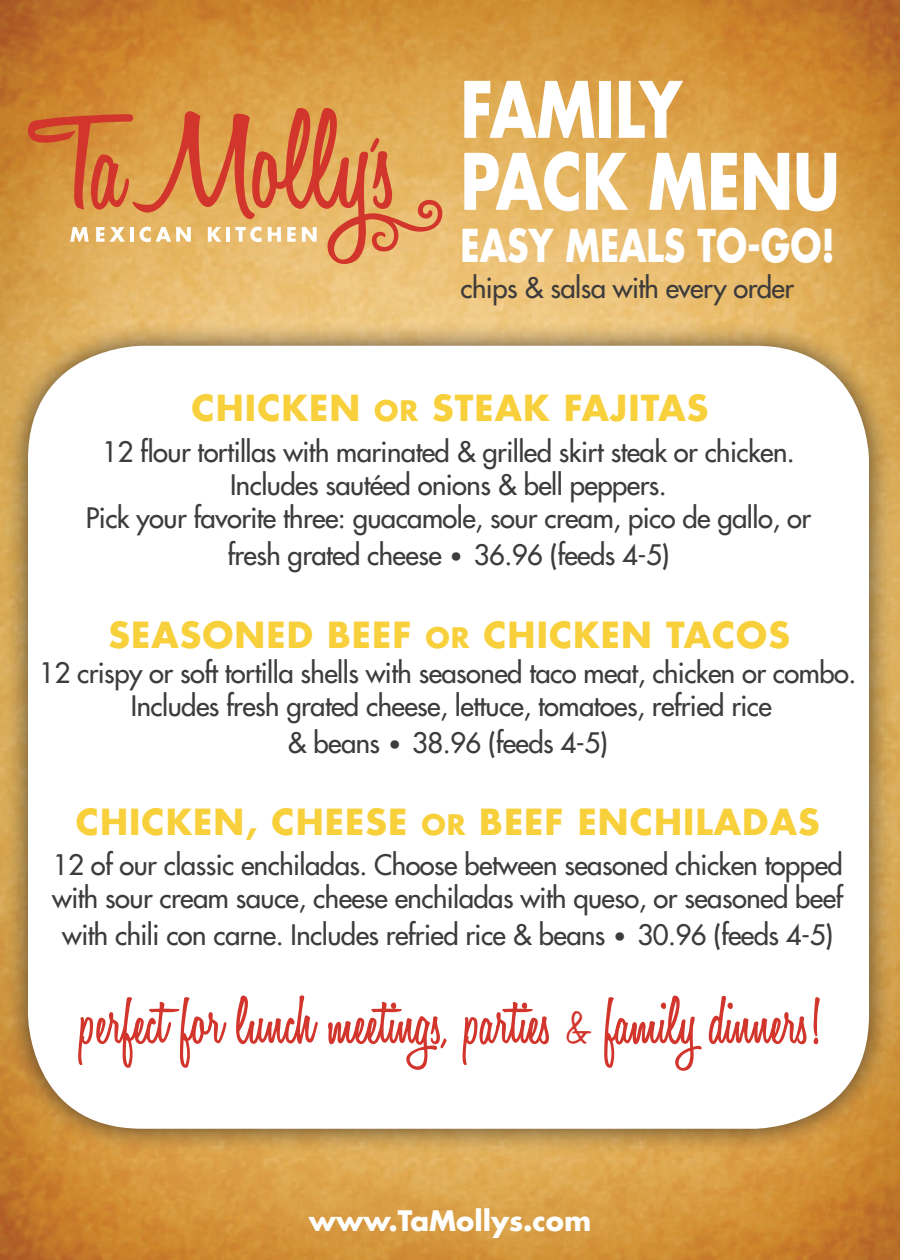
<style>
.page{position:relative;width:900px;height:1260px;background:#fff}
.page>*{position:absolute;margin:0;border:0;box-sizing:border-box;transform-origin:0 0}
.t1{font:700 75.5px "Futura";color:#fff;scale:.79 1}
.t2{font:600 70px "Honey Script";color:#d1352c}
.t3{font:700 44px "Futura";color:#fff;scale:.79 1}
.t4{font:700 35px "Futura";letter-spacing:.03em;color:#f8d03c}
.t5{font:27.5px "Futura";letter-spacing:-.02em;color:#3d3b3b}
.t6{font:700 27.5px "Futura";color:#fff}
.s1{font-size:27.5px}
.s2{font-weight:700;font-size:22.5px}
.s3{font-size:47.5px}
</style>
<div class="page">
<img style="left:0;top:0;width:900px;height:1260px">
<div style="left:3px;top:321px;width:891px;height:833px;background:#231f20;opacity:.75"></div>
<div style="left:28px;top:346px;width:841px;height:783px;background:#fff;border-radius:114px"></div>
<svg style="left:28px;top:108px;width:415px;height:156px;background:#de9653"></svg>
<p class="t1" style="left:460px;top:59px;width:282px">FAMILY</p>
<p class="t1" style="left:460px;top:131px;width:482px">PACK MENU</p>
<p class="t3" style="left:460px;top:216px;width:475px">EASY MEALS TO-GO!</p>
<p class="t5" style="left:460px;top:270px;width:335px">chips &amp; salsa with every order</p>
<p class="t4" style="left:192px;top:385px;width:518px">CHICKEN <span class="s1">OR</span> STEAK FAJITAS</p>
<p class="t5" style="left:102px;top:435px;width:694px">12 flour tortillas with marinated &amp; grilled skirt steak or chicken.</p>
<p class="t5" style="left:230px;top:468px;width:438px">Includes sautéed onions &amp; bell peppers.</p>
<p class="t5" style="left:86px;top:501px;width:727px">Pick your favorite three: guacamole, sour cream, pico de gallo, or</p>
<p class="t5" style="left:227px;top:538px;width:444px">fresh grated cheese <span class="s2">•</span> 36.96 (feeds 4-5)</p>
<p class="t4" style="left:109px;top:611px;width:683px">SEASONED BEEF <span class="s1">OR</span> CHICKEN TACOS</p>
<p class="t5" style="left:39px;top:655px;width:819px">12 crispy or soft tortilla shells with seasoned taco meat, chicken or combo.</p>
<p class="t5" style="left:131px;top:688px;width:643px">Includes fresh grated cheese, lettuce, tomatoes, refried rice</p>
<p class="t5" style="left:288px;top:726px;width:322px">&amp; beans <span class="s2">•</span> 38.96 (feeds 4-5)</p>
<p class="t4" style="left:76px;top:799px;width:745px">CHICKEN, CHEESE <span class="s1">OR</span> BEEF ENCHILADAS</p>
<p class="t5" style="left:53px;top:847px;width:792px">12 of our classic enchiladas. Choose between seasoned chicken topped</p>
<p class="t5" style="left:52px;top:880px;width:792px">with sour cream sauce, cheese enchiladas with queso, or seasoned beef</p>
<p class="t5" style="left:62px;top:918px;width:773px">with chili con carne. Includes refried rice &amp; beans <span class="s2">•</span> 30.96 (feeds 4-5)</p>
<p class="t2" style="left:80px;top:979px;width:742px">perfect for lunch meetings, parties <span class="s3">&amp;</span> family dinners!</p>
<p class="t6" style="left:309px;top:1202px;width:284px">www.TaMollys.com</p>
</div>
